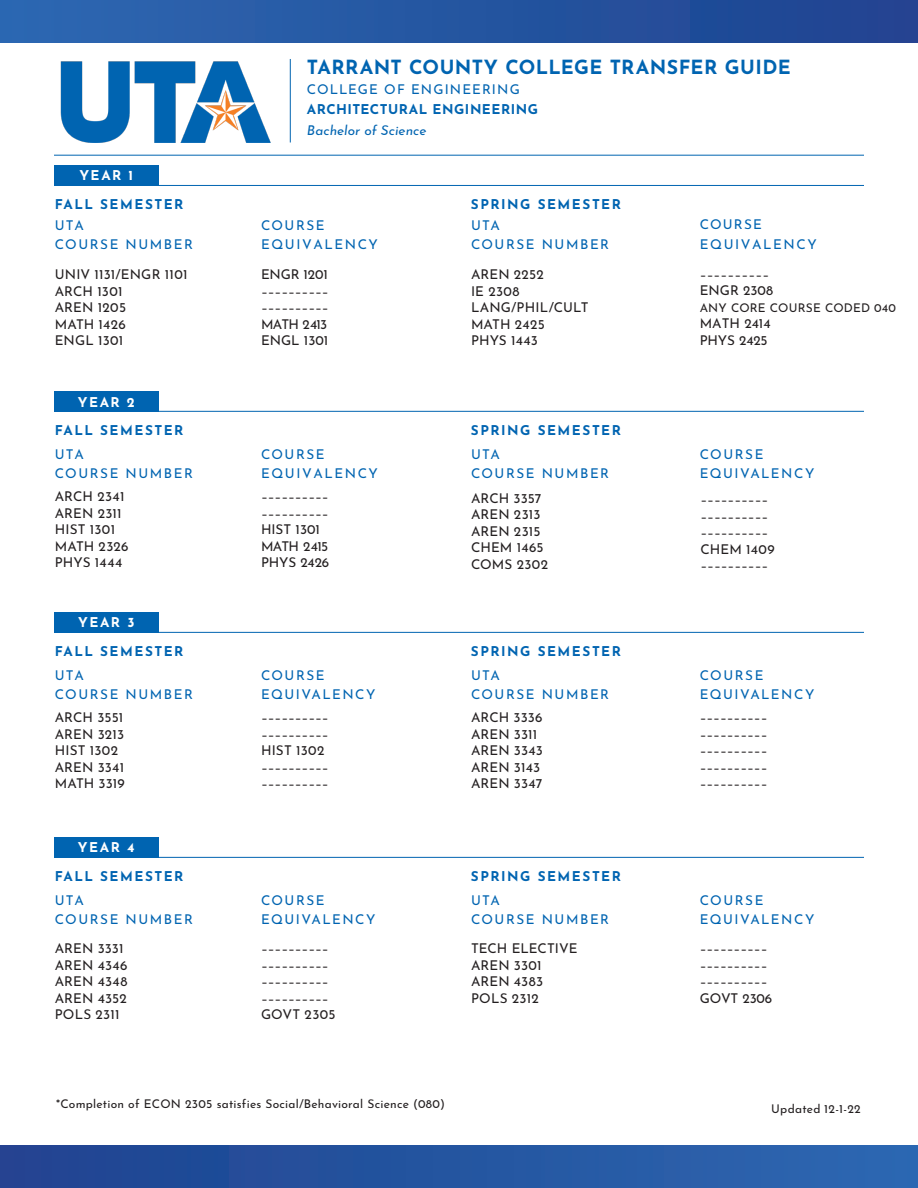
<style>
.page{position:relative;width:918px;height:1188px;background:#fff}
.page>*{position:absolute;margin:0;border:0;box-sizing:border-box;transform-origin:0 0}
.t1{font:700 19.5px "Josefin Sans";letter-spacing:.02em;color:#0064b1}
.t2{font:13.5px/16.5px "Josefin Sans";letter-spacing:.005em;color:#231f20}
.t3{font:13.5px/19.5px "Josefin Sans";letter-spacing:.115em;color:#0064b1}
.t4{font:700 13.5px "Josefin Sans";letter-spacing:.11em;color:#0064b1}
.t5{font:13.5px/16.5px "Josefin Sans";letter-spacing:-.015em;color:#231f20}
.t6{font:700 13.5px "Josefin Sans";letter-spacing:.035em;color:#0064b1}
.t7{font:700 13.5px "Josefin Sans";letter-spacing:.11em;color:#fff}
.t8{font:13.5px "Josefin Sans";letter-spacing:.085em;color:#0064b1}
.t9{font:italic 13.5px "Josefin Sans";letter-spacing:.005em;color:#0064b1}
.t10{font:13.5px "Josefin Sans";letter-spacing:.025em;color:#231f20}
.t11{font:12px "Josefin Sans";letter-spacing:.02em;color:#221e1f}
.t12{font:12px "Josefin Sans";letter-spacing:.015em;color:#231f20}
</style>
<div class="page">
<div style="left:54px;top:165px;width:105px;height:20px;background:#0064b1"></div>
<div style="left:54px;top:391px;width:105px;height:20px;background:#0064b1"></div>
<div style="left:54px;top:612px;width:105px;height:20px;background:#0064b1"></div>
<div style="left:54px;top:837px;width:105px;height:20px;background:#0064b1"></div>
<hr style="left:54px;top:155px;width:810px;height:1px;background:#0064b1">
<hr style="left:54px;top:185px;width:810px;height:1px;background:#0064b1">
<hr style="left:54px;top:411px;width:810px;height:1px;background:#0064b1">
<hr style="left:54px;top:632px;width:810px;height:1px;background:#0064b1">
<hr style="left:54px;top:857px;width:810px;height:1px;background:#0064b1">
<hr style="left:290px;top:59px;width:1px;height:84px;background:#0064b1">
<img style="left:60px;top:61px;width:211px;height:82px">
<div style="left:0;top:0;width:918px;height:42px;background:linear-gradient(to right,#2c68b2,#1f4390)"></div>
<div style="left:0;top:1146px;width:918px;height:42px;background:linear-gradient(to right,#1f4390,#2c68b2)"></div>
<p class="t1" style="left:307px;top:49px;width:485px">TARRANT COUNTY COLLEGE TRANSFER GUIDE</p>
<p class="t8" style="left:307px;top:78px;width:214px">COLLEGE OF ENGINEERING</p>
<p class="t6" style="left:307px;top:97px;width:233px">ARCHITECTURAL ENGINEERING</p>
<p class="t9" style="left:307px;top:119px;width:121px">Bachelor of Science</p>
<p class="t7" style="left:79px;top:163px;width:55px">YEAR 1</p>
<p class="t4" style="left:55px;top:193px;width:130px">FALL SEMESTER</p>
<p class="t4" style="left:471px;top:193px;width:152px">SPRING SEMESTER</p>
<p class="t3" style="left:55px;top:214px;width:31px">UTA</p>
<p class="t3" style="left:55px;top:233px;width:140px">COURSE NUMBER</p>
<p class="t2" style="left:55px;top:265px;width:134px">UNIV 1131/ENGR 1101</p>
<p class="t2" style="left:55px;top:281px;width:69px">ARCH 1301</p>
<p class="t2" style="left:55px;top:298px;width:73px">AREN 1205</p>
<p class="t2" style="left:55px;top:314px;width:73px">MATH 1426</p>
<p class="t2" style="left:55px;top:331px;width:70px">ENGL 1301</p>
<p class="t3" style="left:261px;top:214px;width:119px">COURSE<br>EQUIVALENCY</p>
<p class="t2" style="left:261px;top:265px;width:69px;text-align:justify">ENGR 1201 –––––––––– –––––––––– MATH 2413<br>ENGL 1301</p>
<p class="t3" style="left:471px;top:214px;width:31px">UTA</p>
<p class="t3" style="left:471px;top:233px;width:140px">COURSE NUMBER</p>
<p class="t2" style="left:471px;top:264px;width:74px">AREN 2252</p>
<p class="t2" style="left:471px;top:281px;width:50px">IE 2308</p>
<p class="t2" style="left:471px;top:297px;width:119px">LANG/PHIL/CULT</p>
<p class="t2" style="left:471px;top:314px;width:75px">MATH 2425</p>
<p class="t2" style="left:471px;top:330px;width:69px">PHYS 1443</p>
<p class="t3" style="left:700px;top:213px;width:119px">COURSE<br>EQUIVALENCY</p>
<p class="t2" style="left:700px;top:264px;width:75px">––––––––––<br>ENGR 2308</p>
<p class="t12" style="left:700px;top:298px;width:198px">ANY CORE COURSE CODED 040</p>
<p class="t2" style="left:700px;top:314px;width:72px">MATH 2414<br>PHYS 2425</p>
<p class="t7" style="left:78px;top:391px;width:59px">YEAR 2</p>
<p class="t4" style="left:55px;top:418px;width:130px">FALL SEMESTER</p>
<p class="t4" style="left:471px;top:418px;width:152px">SPRING SEMESTER</p>
<p class="t3" style="left:55px;top:443px;width:31px">UTA</p>
<p class="t3" style="left:55px;top:462px;width:140px">COURSE NUMBER</p>
<p class="t2" style="left:55px;top:487px;width:71px">ARCH 2341</p>
<p class="t2" style="left:55px;top:503px;width:68px">AREN 2311</p>
<p class="t2" style="left:55px;top:520px;width:62px">HIST 1301</p>
<p class="t2" style="left:55px;top:536px;width:75px">MATH 2326</p>
<p class="t2" style="left:55px;top:553px;width:69px">PHYS 1444</p>
<p class="t3" style="left:261px;top:442px;width:119px">COURSE<br>EQUIVALENCY</p>
<p class="t5" style="left:261px;top:487px;width:70px">–––––––––– ––––––––––<br>HIST 1301<br>MATH 2415<br>PHYS 2426</p>
<p class="t3" style="left:471px;top:442px;width:31px">UTA</p>
<p class="t3" style="left:471px;top:462px;width:140px">COURSE NUMBER</p>
<p class="t2" style="left:471px;top:488px;width:72px">ARCH 3357</p>
<p class="t2" style="left:471px;top:505px;width:71px">AREN 2313</p>
<p class="t2" style="left:471px;top:521px;width:71px">AREN 2315</p>
<p class="t2" style="left:471px;top:538px;width:74px">CHEM 1465</p>
<p class="t2" style="left:471px;top:554px;width:79px">COMS 2302</p>
<p class="t3" style="left:700px;top:442px;width:65px">COURSE</p>
<p class="t3" style="left:700px;top:462px;width:116px">EQUIVALENCY</p>
<p class="t2" style="left:701px;top:489px;width:69px">––––––––––</p>
<p class="t2" style="left:701px;top:506px;width:69px">––––––––––</p>
<p class="t2" style="left:701px;top:522px;width:69px">––––––––––</p>
<p class="t2" style="left:701px;top:539px;width:76px">CHEM 1409</p>
<p class="t2" style="left:701px;top:555px;width:69px">––––––––––</p>
<p class="t7" style="left:78px;top:610px;width:58px">YEAR 3</p>
<p class="t4" style="left:55px;top:640px;width:130px">FALL SEMESTER</p>
<p class="t4" style="left:471px;top:640px;width:152px">SPRING SEMESTER</p>
<p class="t3" style="left:55px;top:664px;width:31px">UTA</p>
<p class="t3" style="left:55px;top:683px;width:140px">COURSE NUMBER</p>
<p class="t3" style="left:261px;top:663px;width:65px">COURSE</p>
<p class="t3" style="left:261px;top:683px;width:116px">EQUIVALENCY</p>
<p class="t3" style="left:471px;top:663px;width:31px">UTA</p>
<p class="t3" style="left:471px;top:683px;width:140px">COURSE NUMBER</p>
<p class="t3" style="left:700px;top:663px;width:65px">COURSE</p>
<p class="t3" style="left:700px;top:683px;width:116px">EQUIVALENCY</p>
<p class="t2" style="left:55px;top:708px;width:70px">ARCH 3551</p>
<p class="t2" style="left:55px;top:724px;width:71px">AREN 3213</p>
<p class="t2" style="left:55px;top:741px;width:65px">HIST 1302</p>
<p class="t2" style="left:55px;top:757px;width:71px">AREN 3341</p>
<p class="t2" style="left:55px;top:774px;width:72px">MATH 3319</p>
<p class="t2" style="left:261px;top:708px;width:69px">––––––––––</p>
<p class="t2" style="left:261px;top:724px;width:69px">––––––––––</p>
<p class="t2" style="left:261px;top:741px;width:65px">HIST 1302</p>
<p class="t2" style="left:261px;top:757px;width:69px">––––––––––</p>
<p class="t2" style="left:261px;top:774px;width:69px">––––––––––</p>
<p class="t2" style="left:471px;top:708px;width:73px">ARCH 3336</p>
<p class="t2" style="left:471px;top:724px;width:68px">AREN 3311</p>
<p class="t2" style="left:471px;top:741px;width:73px">AREN 3343</p>
<p class="t2" style="left:471px;top:757px;width:71px">AREN 3143</p>
<p class="t2" style="left:471px;top:774px;width:73px">AREN 3347</p>
<p class="t2" style="left:700px;top:708px;width:69px">––––––––––</p>
<p class="t2" style="left:700px;top:724px;width:69px">––––––––––</p>
<p class="t2" style="left:700px;top:741px;width:69px">––––––––––</p>
<p class="t2" style="left:700px;top:757px;width:69px">––––––––––</p>
<p class="t2" style="left:700px;top:774px;width:69px">––––––––––</p>
<p class="t7" style="left:78px;top:835px;width:58px">YEAR 4</p>
<p class="t4" style="left:55px;top:865px;width:130px">FALL SEMESTER</p>
<p class="t4" style="left:471px;top:865px;width:152px">SPRING SEMESTER</p>
<p class="t3" style="left:55px;top:889px;width:31px">UTA</p>
<p class="t3" style="left:55px;top:908px;width:140px">COURSE NUMBER</p>
<p class="t2" style="left:55px;top:939px;width:70px">AREN 3331</p>
<p class="t2" style="left:55px;top:955px;width:74px">AREN 4346</p>
<p class="t2" style="left:55px;top:972px;width:74px">AREN 4348</p>
<p class="t2" style="left:55px;top:988px;width:74px">AREN 4352</p>
<p class="t2" style="left:55px;top:1005px;width:66px">POLS 2311</p>
<p class="t3" style="left:261px;top:888px;width:65px">COURSE</p>
<p class="t3" style="left:261px;top:908px;width:116px">EQUIVALENCY</p>
<p class="t2" style="left:261px;top:939px;width:69px">––––––––––</p>
<p class="t2" style="left:261px;top:955px;width:69px">––––––––––</p>
<p class="t2" style="left:261px;top:972px;width:69px">––––––––––</p>
<p class="t2" style="left:261px;top:988px;width:69px">––––––––––</p>
<p class="t10" style="left:261px;top:1003px;width:76px">GOVT 2305</p>
<p class="t3" style="left:471px;top:888px;width:31px">UTA</p>
<p class="t3" style="left:471px;top:908px;width:140px">COURSE NUMBER</p>
<p class="t2" style="left:471px;top:939px;width:108px">TECH ELECTIVE</p>
<p class="t2" style="left:471px;top:955px;width:72px">AREN 3301</p>
<p class="t2" style="left:471px;top:972px;width:74px">AREN 4383</p>
<p class="t2" style="left:471px;top:988px;width:69px">POLS 2312</p>
<p class="t3" style="left:700px;top:888px;width:116px">COURSE<br>EQUIVALENCY</p>
<p class="t5" style="left:700px;top:939px;width:74px">–––––––––– –––––––––– ––––––––––<br>GOVT 2306</p>
<p class="t11" style="left:56px;top:1094px;width:390px">*Completion of ECON 2305 satisfies Social/Behavioral Science (080)</p>
<p class="t12" style="left:771px;top:1098px;width:91px">Updated 12-1-22</p>
</div>
